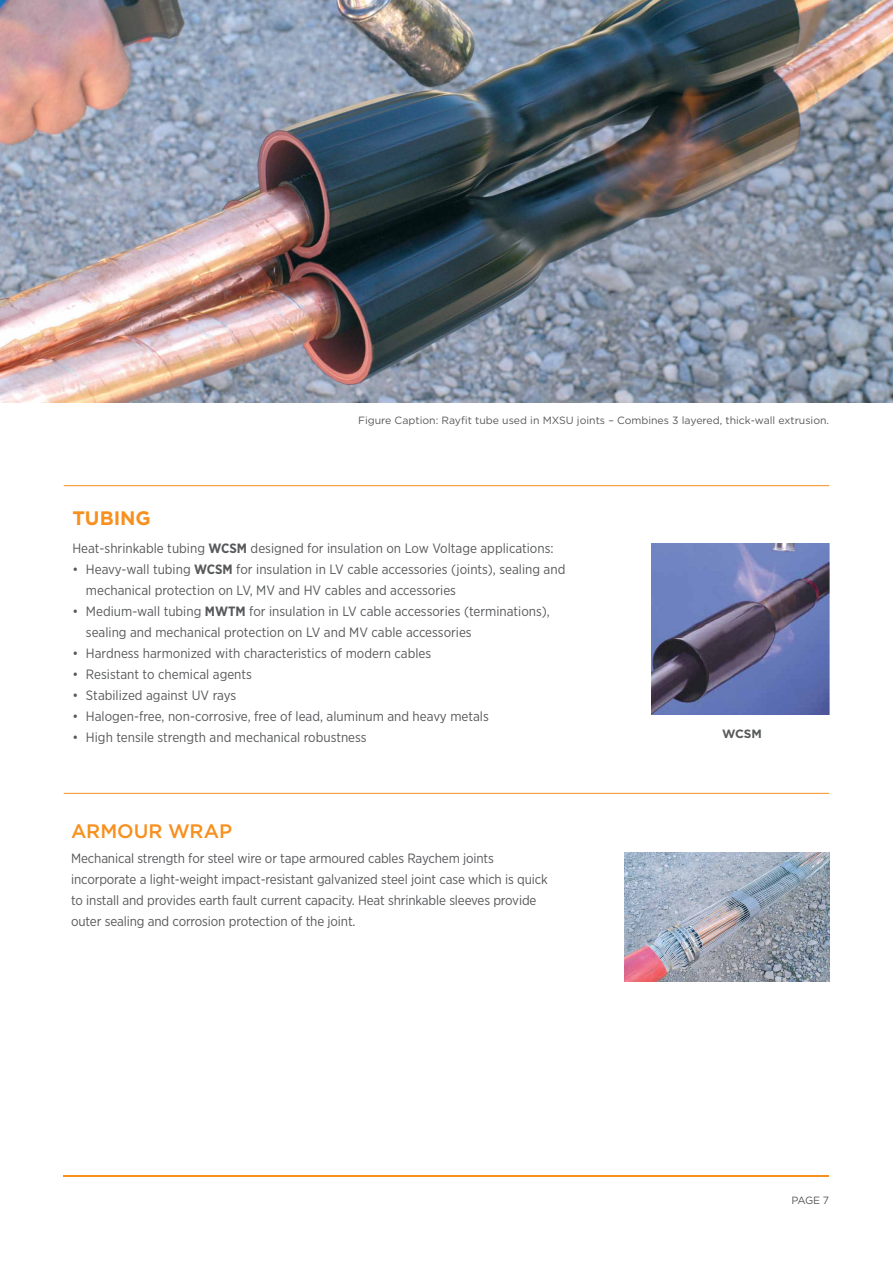
<style>
.page{position:relative;width:893px;height:1263px;background:#fff}
.page>*{position:absolute;margin:0;border:0;box-sizing:border-box;transform-origin:0 0}
.t1{font:500 19.5px "Gotham";letter-spacing:-.005em;color:#f7901e}
.t2{font:700 19.5px "Gotham";letter-spacing:-.005em;color:#f7901e}
.t3{font:13.5px/21px "Gotham Narrow";color:#58595b}
.t4{font:700 12px "Gotham";color:#58595b}
.t5{font:10.5px "Gotham";color:#58595b}
.s1{font-weight:700}
</style>
<div class="page">
<hr style="left:64px;top:793px;width:765px;height:1px;background:#f7901e">
<hr style="left:64px;top:485px;width:765px;height:1px;background:#f7901e">
<img style="left:624px;top:852px;width:205px;height:129px">
<hr style="left:64px;top:1176px;width:765px;height:1px;background:#f7901e">
<img style="left:652px;top:544px;width:177px;height:170px">
<img style="left:0;top:0;width:893px;height:403px">
<p class="t5" style="left:358px;top:413px;width:473px">Figure Caption: Rayfit tube used in MXSU joints – Combines 3 layered, thick-wall extrusion.</p>
<h1 class="t2" style="left:72px;top:505px;width:80px">TUBING</h1>
<p class="t3" style="left:72px;top:537px;width:483px">Heat-shrinkable tubing <span class="s1">WCSM</span> designed for insulation on Low Voltage applications:</p>
<p class="t3" style="left:86px;top:558px;width:481px;text-indent:-14px">• Heavy-wall tubing <span class="s1">WCSM</span> for insulation in LV cable accessories (joints), sealing and mechanical protection on LV, MV and HV cables and accessories</p>
<p class="t3" style="left:86px;top:600px;width:465px;text-indent:-14px">• Medium-wall tubing <span class="s1">MWTM</span> for insulation in LV cable accessories (terminations), sealing and mechanical protection on LV and MV cable accessories</p>
<p class="t3" style="left:72px;top:642px;width:360px">• Hardness harmonized with characteristics of modern cables</p>
<p class="t3" style="left:72px;top:663px;width:181px">• Resistant to chemical agents</p>
<p class="t3" style="left:72px;top:684px;width:165px">• Stabilized against UV rays</p>
<p class="t3" style="left:72px;top:705px;width:418px">• Halogen-free, non-corrosive, free of lead, aluminum and heavy metals</p>
<p class="t3" style="left:72px;top:726px;width:296px">• High tensile strength and mechanical robustness</p>
<p class="t4" style="left:722px;top:725px;width:41px">WCSM</p>
<h1 class="t1" style="left:71px;top:818px;width:163px">ARMOUR WRAP</h1>
<p class="t3" style="left:71px;top:847px;width:478px">Mechanical strength for steel wire or tape armoured cables Raychem joints incorporate a light-weight impact-resistant galvanized steel joint case which is quick to install and provides earth fault current capacity. Heat shrinkable sleeves provide outer sealing and corrosion protection of the joint.</p>
<p class="t5" style="left:791px;top:1193px;width:39px">PAGE 7</p>
</div>
